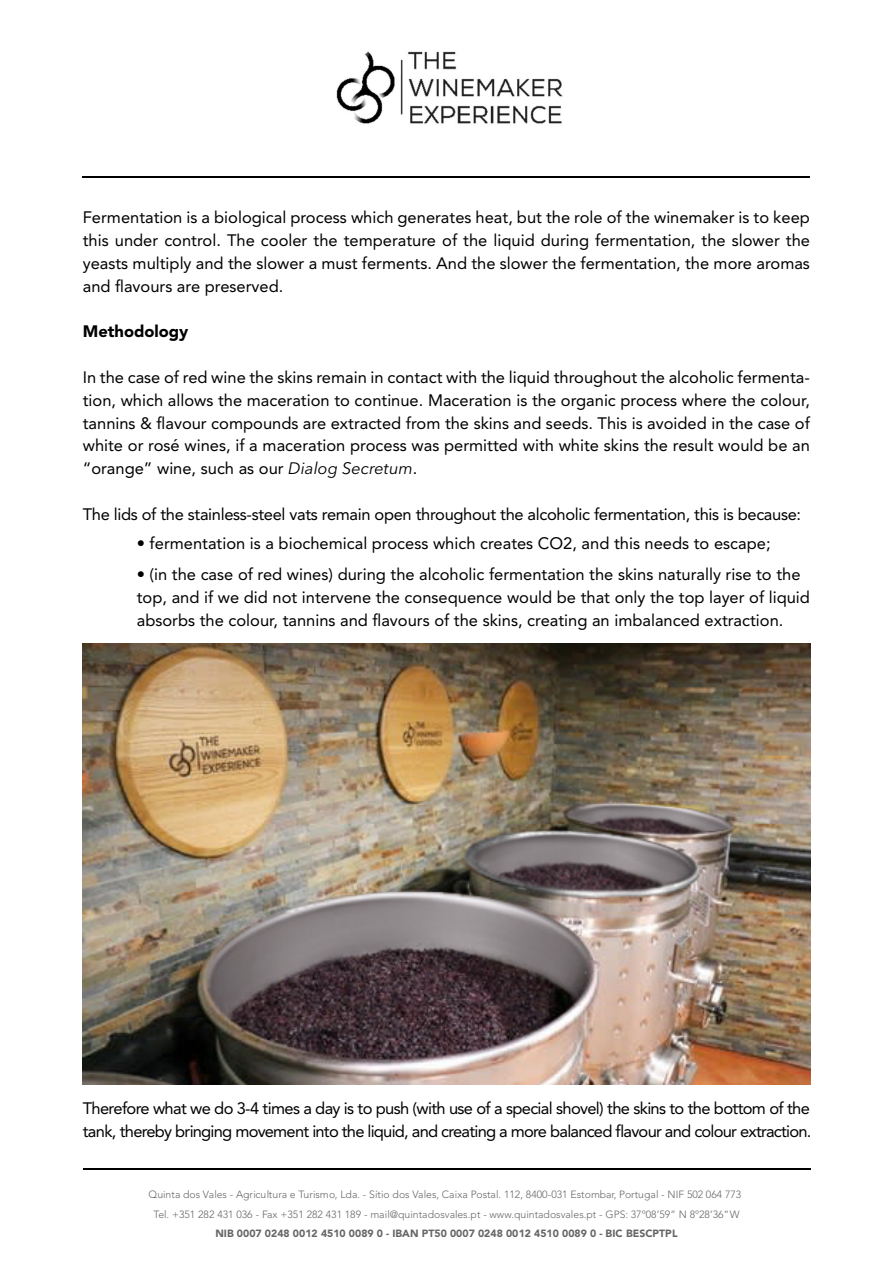
<style>
.page{position:relative;width:893px;height:1263px;background:#fff}
.page>*{position:absolute;margin:0;border:0;box-sizing:border-box;transform-origin:0 0}
.t1{font:16.5px/22.8px "Avenir LT Std";color:#000;text-align:justify}
.t2{font:16.5px/22.8px "Avenir LT Std";letter-spacing:-.045em;color:#000}
.t3{font:16.5px "Avenir LT Std";letter-spacing:-.02em;color:#000}
.t4{font:900 16.5px "Avenir LT Std";color:#000}
.t5{font:300 10.5px/19.2px "Avenir";color:#666;text-align:center}
.t6{font:900 10.5px "Avenir LT Std";color:#666}
.s1{font-family:"Avenir Next LT Pro";font-style:italic}
</style>
<div class="page">
<img style="left:293px;top:51px;width:313px;height:126px">
<hr style="left:83px;top:177px;width:727px;height:1px;background:#000">
<hr style="left:83px;top:1168px;width:727px;height:1px;background:#000">
<img style="left:83px;top:644px;width:727px;height:440px">
<p class="t1" style="left:83px;top:206px;width:729px">Fermentation is a biological process which generates heat, but the role of the winemaker is to keep this under control. The cooler the temperature of the liquid during fermentation, the slower the yeasts multiply and the slower a must ferments. And the slower the fermentation, the more aromas and flavours are preserved.</p>
<p class="t4" style="left:83px;top:322px;width:107px">Methodology</p>
<p class="t1" style="left:83px;top:366px;width:729px">In the case of red wine the skins remain in contact with the liquid throughout the alcoholic fermenta&shy;tion, which allows the maceration to continue. Maceration is the organic process where the colour, tannins &amp; flavour compounds are extracted from the skins and seeds. This is avoided in the case of white or rosé wines, if a maceration process was permitted with white skins the result would be an “orange” wine, such as our <span class="s1">Dialog Secretum</span>.</p>
<p class="t3" style="left:83px;top:504px;width:720px">The lids of the stainless-steel vats remain open throughout the alcoholic fermentation, this is because:</p>
<p class="t1" style="left:137px;top:532px;width:635px">• fermentation is a biochemical process which creates CO2, and this needs to escape;</p>
<p class="t1" style="left:137px;top:563px;width:675px;text-align:left">• (in the case of red wines) during the alcoholic fermentation the skins naturally rise to the top, and if we did not intervene the consequence would be that only the top layer of liquid absorbs the colour, tannins and flavours of the skins, creating an imbalanced extraction.</p>
<p class="t2" style="left:83px;top:1097px;width:730px">Therefore what we do 3-4 times a day is to push (with use of a special shovel) the skins to the bottom of the tank, thereby bringing movement into the liquid, and creating a more balanced flavour and colour extraction.</p>
<p class="t5" style="left:149px;top:1185px;width:594px">Quinta dos Vales - Agricultura e Turismo, Lda. - Sítio dos Vales, Caixa Postal. 112, 8400-031 Estombar, Portugal - NIF 502 064 773<br>Tel. +351 282 431 036 - Fax +351 282 431 189 - mail@quintadosvales.pt - www.quintadosvales.pt - GPS: 37º08’59” N 8º28’36”W</p>
<p class="t6" style="left:215px;top:1227px;width:464px">NIB 0007 0248 0012 4510 0089 0 - IBAN PT50 0007 0248 0012 4510 0089 0 - BIC BESCPTPL</p>
</div>
